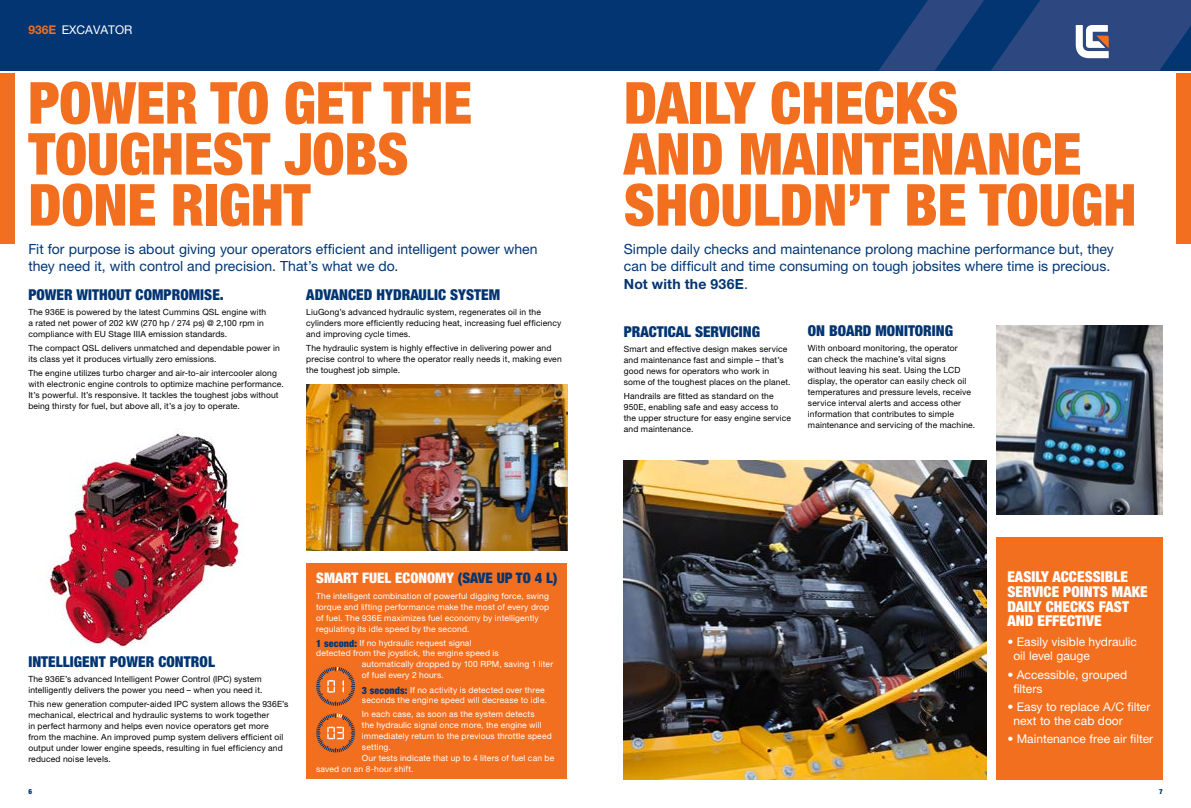
<style>
.page{position:relative;width:1191px;height:808px;background:#fff}
.page>*{position:absolute;margin:0;border:0;box-sizing:border-box;transform-origin:0 0}
.t1{font:900 condensed 58px/51px "Helvetica Neue LT Pro";color:#f36f20}
.t2{font:900 condensed 15px "Helvetica Neue LT Pro";letter-spacing:.005em;color:#023572}
.t3{font:900 condensed 15px/14.7px "Helvetica Neue LT Pro";letter-spacing:.005em;color:#fff}
.t4{font:900 condensed 14.5px "Helvetica Neue LT Pro";letter-spacing:.005em;color:#fff}
.t5{font:14px/17.5px "Helvetica Neue LT Pro";color:#023572}
.t6{font:12px/14px "Helvetica Neue LT Pro";color:#fff}
.t7{font:8.5px/11px "Helvetica Neue LT Pro";letter-spacing:.015em;color:#000}
.t8{font:8.5px/11px "Helvetica Neue LT Pro";letter-spacing:.015em;color:#fff}
.t9{font:900 condensed 7px "Helvetica Neue LT Pro";color:#023572}
.s1{font-weight:700;color:#f36f20}
.s2{color:#023572}
.s3{font-weight:900;font-stretch:condensed;font-size:10px;color:#023572}
.s4{font-weight:700}
</style>
<div class="page">
<img style="left:624px;top:460px;width:362px;height:320px">
<div style="left:996px;top:537px;width:166px;height:243px;background:#f36f20"></div>
<div style="left:0;top:74px;width:14px;height:170px;background:#f36f20"></div>
<div style="left:0;top:0;width:1191px;height:71px;background:#023572"></div>
<svg style="left:879px;top:0;width:312px;height:71px"></svg>
<img style="left:46px;top:429px;width:199px;height:220px">
<img style="left:306px;top:384px;width:261px;height:167px">
<div style="left:306px;top:563px;width:261px;height:216px;background:#f36f20"></div>
<svg style="left:316px;top:667px;width:39px;height:39px"></svg>
<svg style="left:316px;top:713px;width:39px;height:39px"></svg>
<img style="left:996px;top:326px;width:166px;height:188px">
<div style="left:1176px;top:74px;width:15px;height:170px;background:#f36f20"></div>
<h3 class="t6" style="left:28px;top:23px;width:105px"><span class="s1">936E</span> EXCAVATOR</h3>
<h1 class="t1" style="left:28px;top:77px;width:445px">POWER TO GET THE<br>TOUGHEST JOBS<br>DONE RIGHT</h1>
<h3 class="t5" style="left:28px;top:240px;width:511px">Fit for purpose is about giving your operators efficient and intelligent power when they need it, with control and precision. That’s what we do.</h3>
<h2 class="t2" style="left:306px;top:286px;width:195px">ADVANCED HYDRAULIC SYSTEM</h2>
<p class="t7" style="left:306px;top:306px;width:256px">LiuGong’s advanced hydraulic system, regenerates oil in the cylinders more efficiently reducing heat, increasing fuel efficiency and improving cycle times.</p>
<p class="t7" style="left:306px;top:342px;width:257px">The hydraulic system is highly effective in delivering power and precise control to where the operator really needs it, making even the toughest job simple.</p>
<h2 class="t2" style="left:28px;top:286px;width:197px">POWER WITHOUT COMPROMISE.</h2>
<p class="t7" style="left:28px;top:306px;width:239px">The 936E is powered by the latest Cummins QSL engine with a rated net power of 202 kW (270 hp / 274 ps) @ 2,100 rpm in compliance with EU Stage IIIA emission standards.</p>
<p class="t7" style="left:28px;top:342px;width:253px">The compact QSL delivers unmatched and dependable power in its class yet it produces virtually zero emissions.</p>
<p class="t7" style="left:28px;top:367px;width:257px">The engine utilizes turbo charger and air-to-air intercooler along with electronic engine controls to optimize machine performance.<br>It’s powerful. It’s responsive. It tackles the toughest jobs without being thirsty for fuel, but above all, it’s a joy to operate.</p>
<h2 class="t2" style="left:28px;top:652px;width:188px">INTELLIGENT POWER CONTROL</h2>
<p class="t7" style="left:28px;top:673px;width:236px">The 936E’s advanced Intelligent Power Control (IPC) system intelligently delivers the power you need – when you need it.</p>
<p class="t7" style="left:28px;top:698px;width:262px">This new generation computer-aided IPC system allows the 936E’s mechanical, electrical and hydraulic systems to work together<br>in perfect harmony and helps even novice operators get more from the machine. An improved pump system delivers efficient oil output under lower engine speeds, resulting in fuel efficiency and reduced noise levels.</p>
<h3 class="t4" style="left:316px;top:569px;width:243px">SMART FUEL ECONOMY <span class="s2">(SAVE UP TO 4 L)</span></h3>
<p class="t8" style="left:316px;top:590px;width:234px">The intelligent combination of powerful digging force, swing torque and lifting performance make the most of every drop of fuel. The 936E maximizes fuel economy by intelligently regulating its idle speed by the second.</p>
<p class="t8" style="left:316px;top:637px;width:157px"><span class="s3">1 second:</span> If no hydraulic request signal</p>
<p class="t8" style="left:316px;top:648px;width:184px">detected from the joystick, the engine speed is</p>
<p class="t8" style="left:362px;top:659px;width:193px">automatically dropped by 100 RPM, saving 1 liter</p>
<p class="t8" style="left:362px;top:670px;width:83px">of fuel every 2 hours.</p>
<p class="t8" style="left:362px;top:685px;width:186px;line-height:10.3px"><span class="s3">3 seconds:</span> If no activity is detected over three seconds the engine speed will decrease to idle.</p>
<p class="t8" style="left:362px;top:708px;width:174px">In each case, as soon as the system detects</p>
<p class="t8" style="left:362px;top:719px;width:181px">the hydraulic signal once more, the engine will</p>
<p class="t8" style="left:362px;top:730px;width:191px">immediately return to the previous throttle speed</p>
<p class="t8" style="left:362px;top:741px;width:30px">setting.</p>
<p class="t8" style="left:362px;top:752px;width:194px">Our tests indicate that up to 4 liters of fuel can be</p>
<p class="t8" style="left:316px;top:763px;width:99px">saved on an 8-hour shift.</p>
<h1 class="t1" style="left:624px;top:77px;width:514px">DAILY CHECKS<br>AND MAINTENANCE<br>SHOULDN’T BE TOUGH</h1>
<h3 class="t5" style="left:624px;top:240px;width:491px">Simple daily checks and maintenance prolong machine performance but, they can be difficult and time consuming on tough jobsites where time is precious.<br><span class="s4">Not with the 936E</span>.</h3>
<h2 class="t2" style="left:624px;top:322px;width:138px">PRACTICAL SERVICING</h2>
<p class="t7" style="left:624px;top:343px;width:168px">Smart and effective design makes service and maintenance fast and simple – that’s good news for operators who work in some of the toughest places on the planet.</p>
<p class="t7" style="left:624px;top:390px;width:169px">Handrails are fitted as standard on the 950E, enabling safe and easy access to the upper structure for easy engine service and maintenance.</p>
<h2 class="t2" style="left:808px;top:322px;width:147px">ON BOARD MONITORING</h2>
<p class="t7" style="left:808px;top:343px;width:169px">With onboard monitoring, the operator<br>can check the machine’s vital signs without leaving his seat. Using the LCD display, the operator can easily check oil temperatures and pressure levels, receive service interval alerts and access other information that contributes to simple maintenance and servicing of the machine.</p>
<h2 class="t3" style="left:1007px;top:570px;width:142px">EASILY ACCESSIBLE<br>SERVICE POINTS MAKE<br>DAILY CHECKS FAST<br>AND EFFECTIVE</h2>
<h3 class="t6" style="left:1013px;top:635px;width:125px;text-indent:-6px">• Easily visible hydraulic oil level gauge</h3>
<h3 class="t6" style="left:1013px;top:667px;width:115px;text-indent:-6px">• Accessible, grouped filters</h3>
<h3 class="t6" style="left:1013px;top:699px;width:139px;text-indent:-6px">• Easy to replace A/C filter next to the cab door</h3>
<h3 class="t6" style="left:1007px;top:731px;width:147px">• Maintenance free air filter</h3>
<p class="t9" style="left:28px;top:787px;width:5px">6</p>
<p class="t9" style="left:1159px;top:787px;width:5px">7</p>
</div>
